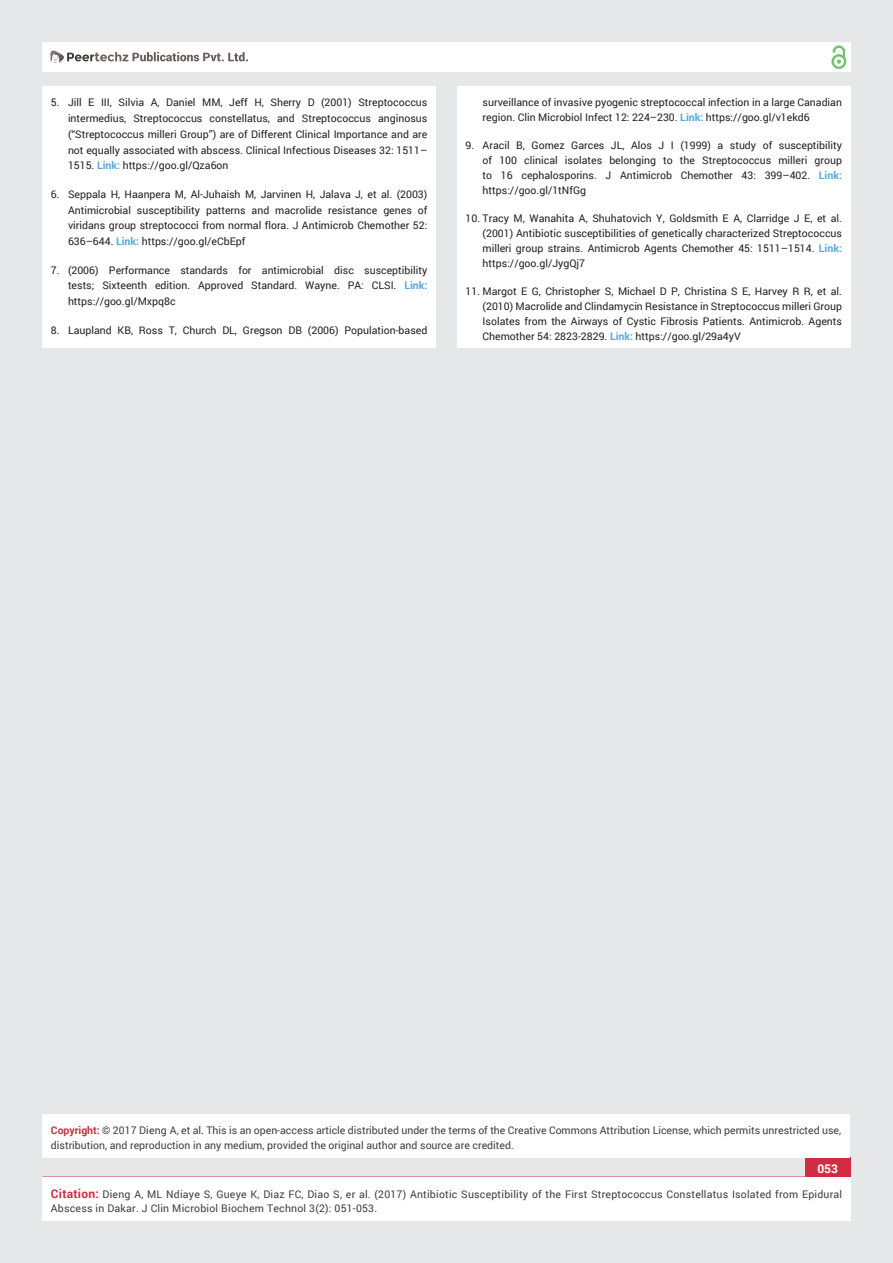
<style>
.page{position:relative;width:893px;height:1263px;background:#e6e7e9}
.page>*{position:absolute;margin:0;border:0;box-sizing:border-box;transform-origin:0 0}
.t1{font:700 12px "Roboto";color:#fff}
.t2{font:10.5px/15px "Roboto";color:#231f20;text-align:justify}
.t3{font:10.5px/15px "Roboto";color:#3e3e3f}
.t4{font:10.5px/13.5px "Roboto";letter-spacing:.02em;color:#3e3e3f}
.s1{font-weight:700;color:#56a7dc}
.s2{font-weight:700;color:#d12c41}
.s3{color:#0b0c0b}
.s4{font-weight:700;font-size:12px;color:#d12c41}
</style>
<div class="page">
<div style="left:42px;top:43px;width:808px;height:29px;background:#fff"></div>
<div style="left:831px;top:54px;width:15px;height:15px;border:2px solid #72c272;border-radius:50%"></div>
<svg style="left:831px;top:45px;width:15px;height:19px"></svg>
<div style="left:805px;top:1157px;width:45px;height:45px;background:#d12c41"></div>
<svg style="left:49px;top:50px;width:199px;height:14px"></svg>
<div style="left:42px;top:1177px;width:809px;height:43px;background:#fff"></div>
<div style="left:42px;top:1115px;width:808px;height:43px;background:#fff"></div>
<div style="left:42px;top:87px;width:394px;height:261px;background:#fff"></div>
<div style="left:457px;top:87px;width:393px;height:261px;background:#fff"></div>
<p class="t2" style="left:68px;top:94px;width:361px;line-height:15.8px;text-indent:-17px">5. Jill E III, Silvia A, Daniel MM, Jeff H, Sherry D (2001) Streptococcus intermedius, Streptococcus constellatus, and Streptococcus anginosus (“Streptococcus milleri Group”) are of Different Clinical Importance and are not equally associated with abscess. Clinical Infectious Diseases 32: 1511– 1515. <span class="s1">Link:</span> https://goo.gl/Qza6on</p>
<p class="t2" style="left:68px;top:186px;width:361px;line-height:15.8px;text-indent:-17px">6. Seppala H, Haanpera M, Al-Juhaish M, Jarvinen H, Jalava J, et al. (2003)<br>Antimicrobial susceptibility patterns and macrolide resistance genes of viridans group streptococci from normal flora. J Antimicrob Chemother 52:<br>636–644. <span class="s1">Link:</span> https://goo.gl/eCbEpf</p>
<p class="t2" style="left:68px;top:262px;width:361px;line-height:15.8px;text-indent:-17px">7. (2006) Performance standards for antimicrobial disc susceptibility tests; Sixteenth edition. Approved Standard. Wayne. PA: CLSI. <span class="s1">Link: </span>https://goo.gl/Mxpq8c</p>
<p class="t2" style="left:51px;top:322px;width:378px">8. Laupland KB, Ross T, Church DL, Gregson DB (2006) Population-based</p>
<p class="t2" style="left:483px;top:95px;width:361px">surveillance of invasive pyogenic streptococcal infection in a large Canadian region. Clin Microbiol Infect 12: 224–230. <span class="s1">Link:</span> https://goo.gl/v1ekd6</p>
<p class="t2" style="left:483px;top:137px;width:361px;text-indent:-17px">9. Aracil B, Gomez Garces JL, Alos J I (1999) a study of susceptibility of 100 clinical isolates belonging to the Streptococcus milleri group to 16 cephalosporins. J Antimicrob Chemother 43: 399–402. <span class="s1">Link: </span>https://goo.gl/1tNfGg</p>
<p class="t2" style="left:483px;top:210px;width:361px;text-indent:-17px">10. Tracy M, Wanahita A, Shuhatovich Y, Goldsmith E A, Clarridge J E, et al. (2001) Antibiotic susceptibilities of genetically characterized Streptococcus milleri group strains. Antimicrob Agents Chemother 45: 1511–1514. <span class="s1">Link: </span>https://goo.gl/JygQj7</p>
<p class="t2" style="left:483px;top:283px;width:361px;text-indent:-17px">11. Margot E G, Christopher S, Michael D P, Christina S E, Harvey R R, et al. (2010) Macrolide and Clindamycin Resistance in Streptococcus milleri Group Isolates from the Airways of Cystic Fibrosis Patients. Antimicrob. Agents Chemother 54: 2823-2829. <span class="s1">Link:</span> https://goo.gl/29a4yV</p>
<p class="t3" style="left:51px;top:1123px;width:792px"><span class="s2">Copyright:</span> © 2017 Dieng A, et al<span class="s3">.</span> This is an open-access article distributed under the terms of the Creative Commons Attribution License, which permits unrestricted use, distribution, and reproduction in any medium, provided the original author and source are credited.</p>
<p class="t1" style="left:817px;top:1161px;width:22px">053</p>
<p class="t4" style="left:51px;top:1188px;width:793px"><span class="s4">Citation:</span> Dieng A, ML Ndiaye S, Gueye K, Diaz FC, Diao S, er al. (2017) Antibiotic Susceptibility of the First Streptococcus Constellatus Isolated from Epidural<br>Abscess in Dakar. J Clin Microbiol Biochem Technol 3(2): 051-053.</p>
</div>
